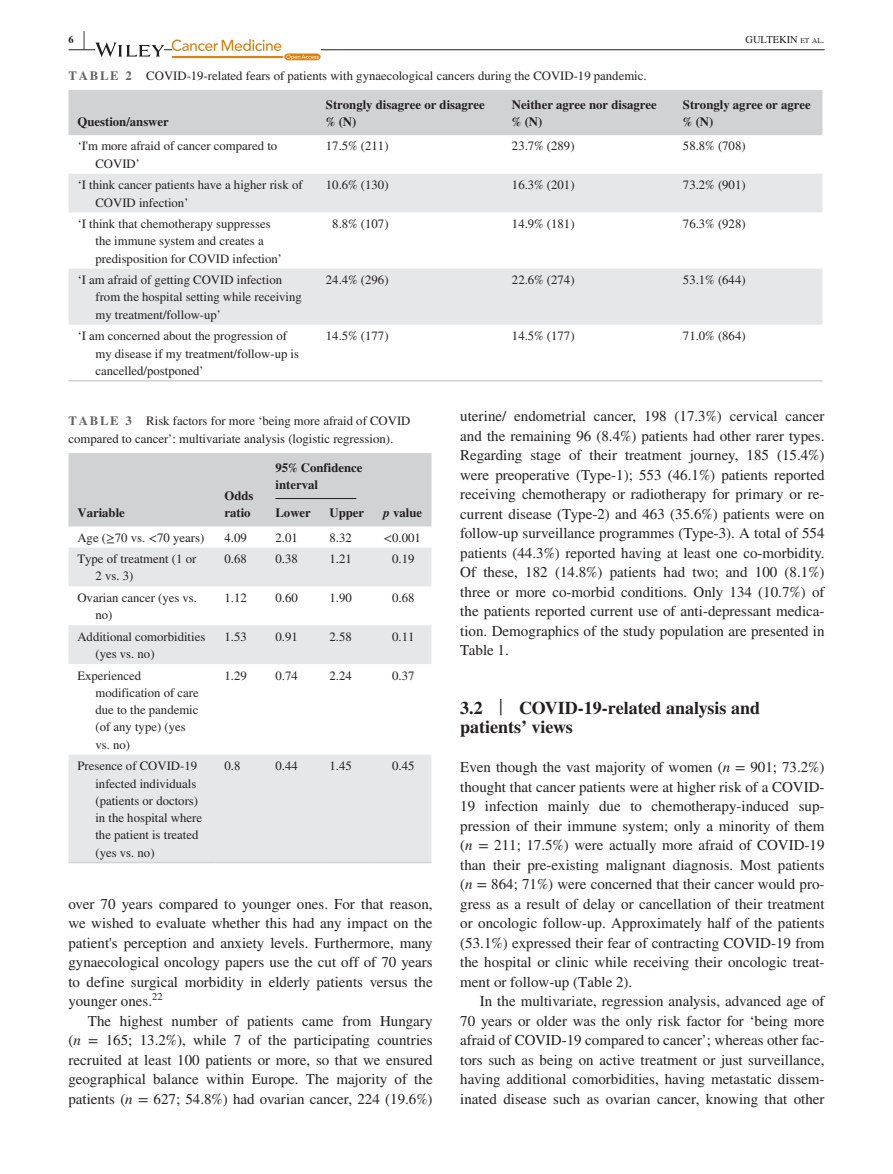
<style>
.page{position:relative;width:893px;height:1174px;background:#fff}
.page>*{position:absolute;margin:0;border:0;box-sizing:border-box;transform-origin:0 0}
.t1{font:700 25.95px "STIX";color:#231f20;scale:.36 1}
.t2{font:700 18px/19.5px "STIX";color:#231f20}
.t3{font:15px/19.5px "STIX";color:#231f20;text-align:justify}
.t4{font:12.75px/17.2px "STIX";color:#231f20}
.t5{font:700 12.75px/17.2px "STIX";color:#231f20}
.t6{font:10.5px "STIX";color:#231f20}
.t7{font:10.5px "STIX";color:#231f20}
.t8{font:700 10.5px "STIX";color:#231f20}
.s1{font-size:7.35px}
.s2{font-weight:700;color:#636366}
.s3{font-style:italic}
.s4{font-weight:400;font-size:23.7px}
</style>
<div class="page">
<hr style="left:68px;top:49px;width:756px;height:1px;background:#231f20">
<svg style="left:95px;top:43px;width:69px;height:14px"></svg>
<svg style="left:172px;top:39px;width:149px;height:21px"></svg>
<div style="left:68px;top:90px;width:754px;height:45px;background:#d1d2d4"></div>
<svg style="left:68px;top:174px;width:754px;height:151px;fill:#e6e7e9"></svg>
<hr style="left:68px;top:380px;width:249px;height:1px;background:#d1d2d4">
<hr style="left:317px;top:380px;width:186px;height:1px;background:#d1d2d4">
<hr style="left:503px;top:380px;width:171px;height:1px;background:#d1d2d4">
<hr style="left:674px;top:380px;width:148px;height:1px;background:#d1d2d4">
<div style="left:68px;top:453px;width:363px;height:73px;background:#d1d2d4"></div>
<svg style="left:68px;top:547px;width:363px;height:314px;fill:#e6e7e9"></svg>
<hr style="left:68px;top:861px;width:147px;height:2px;background:#d1d2d4">
<hr style="left:215px;top:861px;width:51px;height:2px;background:#d1d2d4">
<hr style="left:266px;top:861px;width:54px;height:2px;background:#d1d2d4">
<hr style="left:320px;top:861px;width:54px;height:2px;background:#d1d2d4">
<hr style="left:374px;top:861px;width:57px;height:2px;background:#d1d2d4">
<hr style="left:275px;top:498px;width:81px;height:1px;background:#231f20">
<p class="t8" style="left:68px;top:33px;width:7px">6</p>
<h1 class="t1" style="left:83px;top:25px;width:7px">|</h1>
<p class="t6" style="left:745px;top:32px;width:81px">GULTEKIN <span class="s1">et al</span>.</p>
<p class="t4" style="left:68px;top:68px;width:580px"><span class="s2">TABLE 2</span> COVID-19-related fears of patients with gynaecological cancers during the COVID-19 pandemic.</p>
<p class="t5" style="left:77px;top:113px;width:93px">Question/answer</p>
<p class="t5" style="left:326px;top:96px;width:161px">Strongly disagree or disagree % (N)</p>
<p class="t5" style="left:512px;top:96px;width:146px">Neither agree nor disagree % (N)</p>
<p class="t5" style="left:683px;top:96px;width:129px">Strongly agree or agree % (N)</p>
<p class="t4" style="left:95px;top:138px;width:183px;text-indent:-18px">‘I'm more afraid of cancer compared to<br>COVID’</p>
<p class="t4" style="left:326px;top:138px;width:64px">17.5% (211)</p>
<p class="t4" style="left:512px;top:138px;width:64px">23.7% (289)</p>
<p class="t4" style="left:683px;top:138px;width:64px">58.8% (708)</p>
<p class="t4" style="left:95px;top:177px;width:209px;text-indent:-18px">‘I think cancer patients have a higher risk of<br>COVID infection’</p>
<p class="t4" style="left:326px;top:177px;width:64px">10.6% (130)</p>
<p class="t4" style="left:512px;top:177px;width:64px">16.3% (201)</p>
<p class="t4" style="left:683px;top:177px;width:64px">73.2% (901)</p>
<p class="t4" style="left:95px;top:216px;width:188px;text-indent:-18px">‘I think that chemotherapy suppresses the immune system and creates a predisposition for COVID infection’</p>
<p class="t4" style="left:332px;top:216px;width:58px">8.8% (107)</p>
<p class="t4" style="left:512px;top:216px;width:64px">14.9% (181)</p>
<p class="t4" style="left:683px;top:216px;width:64px">76.3% (928)</p>
<p class="t4" style="left:95px;top:272px;width:208px;text-indent:-18px">‘I am afraid of getting COVID infection from the hospital setting while receiving my treatment/follow-up’</p>
<p class="t4" style="left:326px;top:272px;width:64px">24.4% (296)</p>
<p class="t4" style="left:512px;top:272px;width:64px">22.6% (274)</p>
<p class="t4" style="left:683px;top:272px;width:64px">53.1% (644)</p>
<p class="t4" style="left:95px;top:328px;width:205px;text-indent:-18px">‘I am concerned about the progression of my disease if my treatment/follow-up is cancelled/postponed’</p>
<p class="t4" style="left:326px;top:328px;width:64px">14.5% (177)</p>
<p class="t4" style="left:512px;top:328px;width:64px">14.5% (177)</p>
<p class="t4" style="left:683px;top:328px;width:64px">71.0% (864)</p>
<p class="t4" style="left:68px;top:413px;width:343px;line-height:18px"><span class="s2">TABLE 3</span> Risk factors for more ‘being more afraid of COVID compared to cancer’: multivariate analysis (logistic regression).</p>
<p class="t3" style="left:460px;top:407px;width:366px">uterine/ endometrial cancer, 198 (17.3%) cervical cancer and the remaining 96 (8.4%) patients had other rarer types.<br>Regarding stage of their treatment journey, 185 (15.4%) were preoperative (Type-1); 553 (46.1%) patients reported receiving chemotherapy or radiotherapy for primary or re&shy;current disease (Type-2) and 463 (35.6%) patients were on follow-up surveillance programmes (Type-3). A total of 554 patients (44.3%) reported having at least one co-morbidity.<br>Of these, 182 (14.8%) patients had two; and 100 (8.1%) three or more co-morbid conditions. Only 134 (10.7%) of the patients reported current use of anti-depressant medica&shy;tion. Demographics of the study population are presented in Table 1.</p>
<p class="t5" style="left:275px;top:459px;width:89px">95% Confidence interval</p>
<p class="t5" style="left:275px;top:504px;width:37px">Lower</p>
<p class="t5" style="left:329px;top:504px;width:36px">Upper</p>
<p class="t5" style="left:383px;top:504px;width:40px"><span class="s3">p</span> value</p>
<p class="t5" style="left:224px;top:487px;width:31px">Odds ratio</p>
<p class="t5" style="left:77px;top:504px;width:49px">Variable</p>
<p class="t4" style="left:77px;top:529px;width:128px">Age (≥70 vs. &lt;70 years)</p>
<p class="t4" style="left:224px;top:529px;width:24px">4.09</p>
<p class="t4" style="left:275px;top:529px;width:24px">2.01</p>
<p class="t4" style="left:329px;top:529px;width:24px">8.32</p>
<p class="t4" style="left:383px;top:529px;width:39px">&lt;0.001</p>
<p class="t4" style="left:95px;top:551px;width:102px;text-indent:-18px">Type of treatment (1 or<br>2 vs. 3)</p>
<p class="t4" style="left:224px;top:551px;width:24px">0.68</p>
<p class="t4" style="left:275px;top:551px;width:24px">0.38</p>
<p class="t4" style="left:329px;top:551px;width:24px">1.21</p>
<p class="t4" style="left:392px;top:551px;width:24px">0.19</p>
<p class="t4" style="left:95px;top:590px;width:103px;text-indent:-18px">Ovarian cancer (yes vs. no)</p>
<p class="t4" style="left:224px;top:590px;width:24px">1.12</p>
<p class="t4" style="left:275px;top:590px;width:24px">0.60</p>
<p class="t4" style="left:329px;top:590px;width:24px">1.90</p>
<p class="t4" style="left:392px;top:590px;width:24px">0.68</p>
<p class="t4" style="left:95px;top:629px;width:111px;text-indent:-18px">Additional comorbidities (yes vs. no)</p>
<p class="t4" style="left:224px;top:629px;width:24px">1.53</p>
<p class="t4" style="left:275px;top:629px;width:24px">0.91</p>
<p class="t4" style="left:329px;top:629px;width:24px">2.58</p>
<p class="t4" style="left:392px;top:629px;width:24px">0.11</p>
<p class="t4" style="left:95px;top:667px;width:105px;text-indent:-18px">Experienced modification of care due to the pandemic (of any type) (yes vs. no)</p>
<p class="t4" style="left:224px;top:667px;width:24px">1.29</p>
<p class="t4" style="left:275px;top:667px;width:24px">0.74</p>
<p class="t4" style="left:329px;top:667px;width:24px">2.24</p>
<p class="t4" style="left:392px;top:667px;width:24px">0.37</p>
<p class="t4" style="left:95px;top:758px;width:108px;text-indent:-18px">Presence of COVID-19 infected individuals (patients or doctors) in the hospital where the patient is treated (yes vs. no)</p>
<p class="t4" style="left:224px;top:758px;width:17px">0.8</p>
<p class="t4" style="left:275px;top:758px;width:24px">0.44</p>
<p class="t4" style="left:329px;top:758px;width:24px">1.45</p>
<p class="t4" style="left:392px;top:758px;width:24px">0.45</p>
<p class="t2" style="left:460px;top:698px;width:301px">3.2 <span class="s4">|</span> COVID-19-related analysis and patients’ views</p>
<p class="t3" style="left:460px;top:758px;width:366px">Even though the vast majority of women (<span class="s3">n</span> = 901; 73.2%) thought that cancer patients were at higher risk of a COVID-19 infection mainly due to chemotherapy-induced sup&shy;pression of their immune system; only a minority of them (<span class="s3">n</span> = 211; 17.5%) were actually more afraid of COVID-19 than their pre-existing malignant diagnosis. Most patients (<span class="s3">n</span> = 864; 71%) were concerned that their cancer would pro&shy;gress as a result of delay or cancellation of their treatment or oncologic follow-up. Approximately half of the patients (53.1%) expressed their fear of contracting COVID-19 from the hospital or clinic while receiving their oncologic treat&shy;ment or follow-up (Table 2).</p>
<p class="t3" style="left:460px;top:992px;width:366px;text-indent:20px">In the multivariate, regression analysis, advanced age of 70 years or older was the only risk factor for ‘being more afraid of COVID-19 compared to cancer’; whereas other fac&shy;tors such as being on active treatment or just surveillance, having additional comorbidities, having metastatic dissem&shy;inated disease such as ovarian cancer, knowing that other</p>
<p class="t3" style="left:68px;top:895px;width:366px">over 70 years compared to younger ones. For that reason, we wished to evaluate whether this had any impact on the patient's perception and anxiety levels. Furthermore, many gynaecological oncology papers use the cut off of 70 years to define surgical morbidity in elderly patients versus the younger ones.</p>
<p class="t7" style="left:152px;top:989px;width:12px">22</p>
<p class="t3" style="left:68px;top:1012px;width:366px;text-indent:20px">The highest number of patients came from Hungary (<span class="s3">n</span> = 165; 13.2%), while 7 of the participating countries recruited at least 100 patients or more, so that we ensured geographical balance within Europe. The majority of the patients (<span class="s3">n</span> = 627; 54.8%) had ovarian cancer, 224 (19.6%)</p>
</div>
